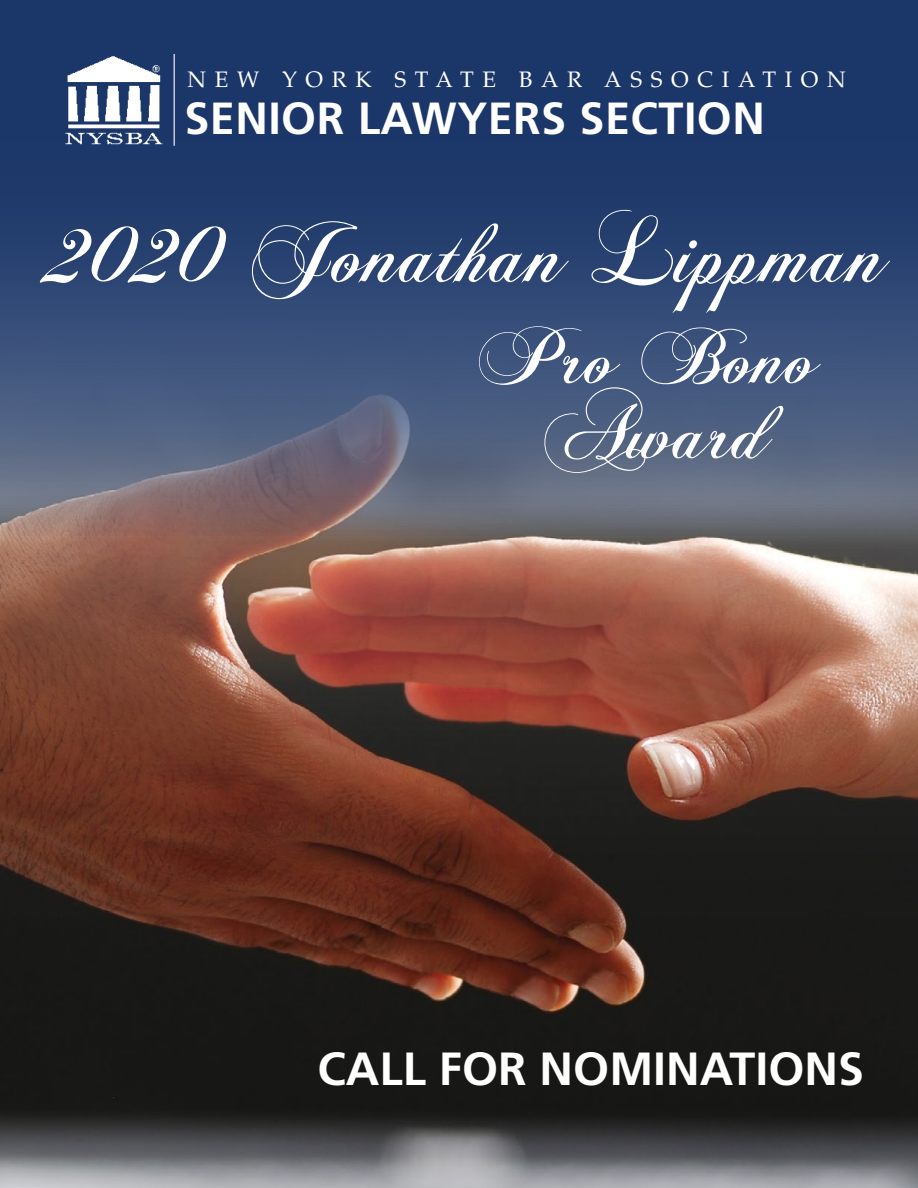
<style>
.page{position:relative;width:918px;height:1188px;background:#fff}
.page>*{position:absolute;margin:0;border:0;box-sizing:border-box;transform-origin:0 0}
.t1{font:90px "Chopin Script";color:#fff}
.t2{font:81.6px/75px "Chopin Script";color:#fff;text-align:center}
.t3{font:700 46.5px "Frutiger";color:#fff}
.t4{font:700 45px "Frutiger";letter-spacing:.01em;color:#fff}
.t5{font:22.35px "Palatino";letter-spacing:.385em;color:#fff}
</style>
<div class="page">
<img style="left:0;top:536px;width:918px;height:652px">
<svg style="left:0;top:0;width:918px;height:536px;background:#364a72"></svg>
<img style="left:62px;top:55px;width:103px;height:92px">
<hr style="left:174px;top:54px;width:1px;height:92px;background:#fff">
<p class="t5" style="left:188px;top:66px;width:660px">NEW YORK STATE BAR ASSOCIATION</p>
<h3 class="t4" style="left:184px;top:92px;width:582px">SENIOR LAWYERS SECTION</h3>
<h1 class="t1" style="left:54px;top:197px;width:836px">2020 Jonathan Lippman</h1>
<h2 class="t2" style="left:479px;top:324px;width:341px">Pro Bono<br>Award</h2>
<h3 class="t3" style="left:317px;top:1041px;width:548px">CALL FOR NOMINATIONS</h3>
</div>
